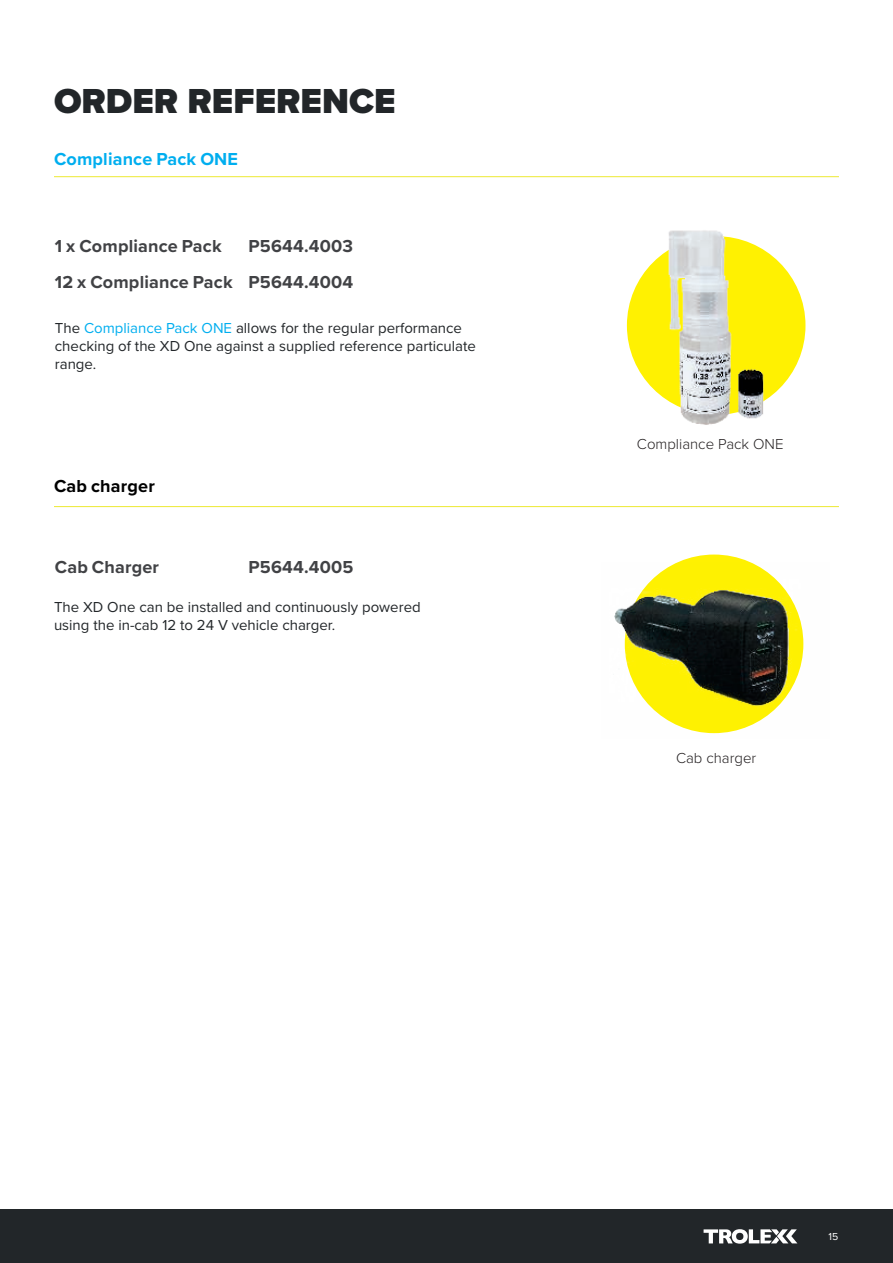
<style>
.page{position:relative;width:893px;height:1263px;background:#fff}
.page>*{position:absolute;margin:0;border:0;box-sizing:border-box;transform-origin:0 0}
.t1{font:900 36px "Proxima Nova";color:#222629}
.t2{font:700 18px/36px "Proxima Nova";letter-spacing:.01em;color:#414245}
.t3{font:700 18px "Proxima Nova";letter-spacing:.01em;color:#00aeef}
.t4{font:700 18px "Proxima Nova";letter-spacing:.01em;color:#000}
.t5{font:15px/18px "Proxima Nova";color:#222629}
.t6{font:300 15px "Proxima Nova";color:#231f20}
.t7{font:10.5px "Proxima Nova";color:#fff}
.s1{color:#00aeef}
</style>
<div class="page">
<div style="left:627px;top:236px;width:178px;height:179px;background:#fff101;border-radius:50%"></div>
<hr style="left:54px;top:176px;width:785px;height:1px;background:#ede934">
<hr style="left:54px;top:506px;width:785px;height:1px;background:#ede934">
<img style="left:649px;top:230px;width:123px;height:195px">
<img style="left:614px;top:562px;width:190px;height:172px">
<div style="left:0;top:1210px;width:893px;height:53px;background:#222629"></div>
<svg style="left:704px;top:1229px;width:93px;height:14px"></svg>
<h1 class="t1" style="left:54px;top:86px;width:343px">ORDER REFERENCE</h1>
<p class="t3" style="left:54px;top:152px;width:186px">Compliance Pack ONE</p>
<p class="t2" style="left:55px;top:229px;width:179px">1 x Compliance Pack<br>12 x Compliance Pack</p>
<p class="t2" style="left:248px;top:229px;width:106px">P5644.4003<br>P5644.4004</p>
<p class="t5" style="left:55px;top:320px;width:423px">The <span class="s1">Compliance Pack ONE</span> allows for the regular performance checking of the XD One against a supplied reference particulate range.</p>
<p class="t4" style="left:54px;top:478px;width:102px">Cab charger</p>
<p class="t2" style="left:55px;top:550px;width:106px">Cab Charger</p>
<p class="t2" style="left:248px;top:550px;width:106px">P5644.4005</p>
<p class="t5" style="left:54px;top:598px;width:368px">The XD One can be installed and continuously powered using the in-cab 12 to 24 V vehicle charger.</p>
<p class="t6" style="left:637px;top:437px;width:148px">Compliance Pack ONE</p>
<p class="t6" style="left:676px;top:752px;width:82px">Cab charger</p>
<p class="t7" style="left:828px;top:1231px;width:11px">15</p>
</div>
